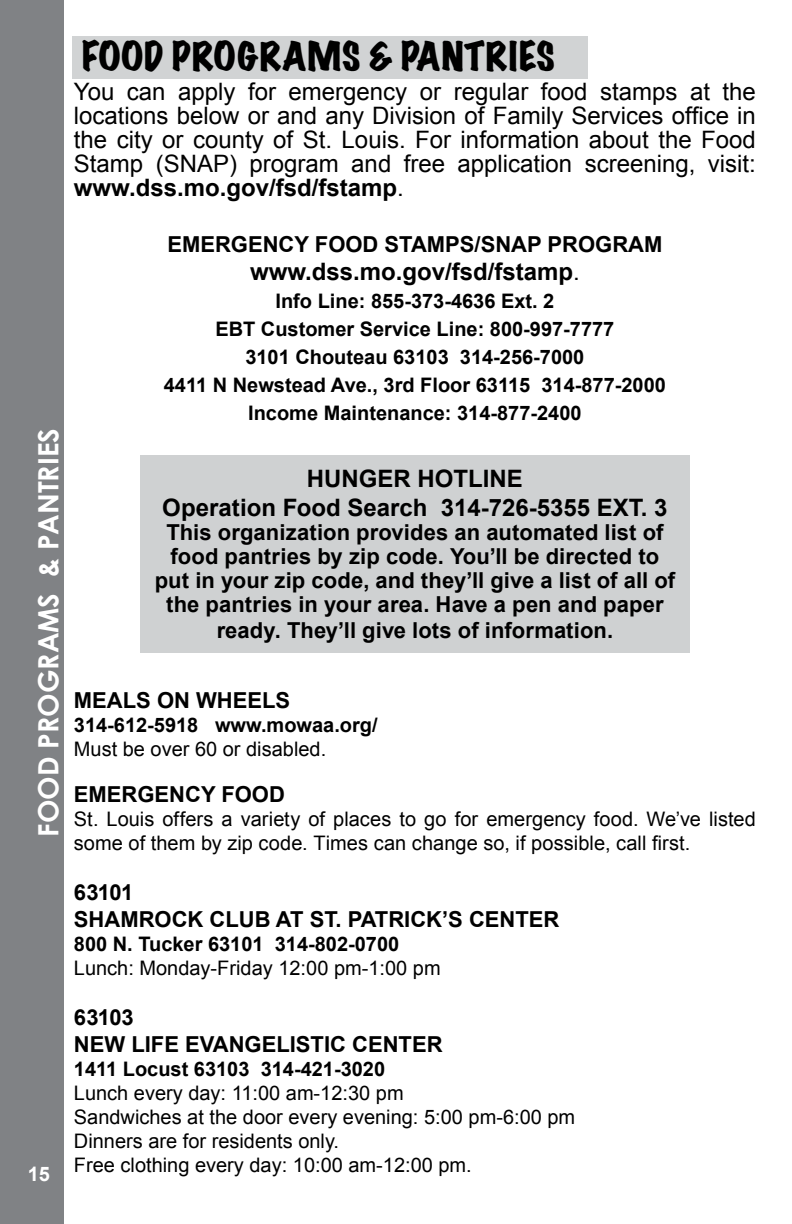
<style>
.page{position:relative;width:792px;height:1224px;background:#fff}
.page>*{position:absolute;margin:0;border:0;box-sizing:border-box;transform-origin:0 0}
.t1{font:expanded 36px "Marker Felt";letter-spacing:.03em;color:#000}
.t2{font:700 28px "Century Gothic";color:#fff}
.t3{font:24px/24px "Arial";color:#000;text-align:justify}
.t4{font:700 24px/28.8px "Arial";color:#000;text-align:center}
.t5{font:700 22px/24px "Arial";color:#000}
.t6{font:20px/24px "Arial";color:#000}
.t7{font:700 20px/28px "Arial";color:#000;text-align:center}
.t8{font:700 20px "Arial";color:#fff}
.s1{font-weight:700}
.s2{font-weight:400}
</style>
<div class="page">
<div style="left:0;top:0;width:63px;height:1224px;background:#808285"></div>
<div style="left:72px;top:36px;width:515px;height:43px;background:#d1d3d4"></div>
<div style="left:140px;top:455px;width:550px;height:197px;background:#cfd1d2"></div>
<p class="t2" style="left:31px;top:837px;width:410px;rotate:-90deg">FOOD PROGRAMS &amp; PANTRIES</p>
<p class="t8" style="left:28px;top:1160px;width:24px">15</p>
<h1 class="t1" style="left:82px;top:28px;width:474px">FOOD PROGRAMS &amp; PANTRIES</h1>
<p class="t3" style="left:74px;top:80px;width:684px">You can apply for emergency or regular food stamps at the locations below or and any Division of Family Services office in the city or county of St. Louis. For information about the Food Stamp (SNAP) program and free application screening, visit: <span class="s1">www.dss.mo.gov/fsd/fstamp</span>.</p>
<p class="t5" style="left:167px;top:233px;width:497px">EMERGENCY FOOD STAMPS/SNAP PROGRAM</p>
<p class="t4" style="left:250px;top:258px;width:331px">www.dss.mo.gov/fsd/fstamp<span class="s2">.</span></p>
<p class="t7" style="left:164px;top:288px;width:504px">Info Line: 855-373-4636 Ext. 2<br>EBT Customer Service Line: 800-997-7777<br>3101 Chouteau 63103 314-256-7000<br>4411 N Newstead Ave., 3rd Floor 63115 314-877-2000<br>Income Maintenance: 314-877-2400</p>
<p class="t4" style="left:162px;top:465px;width:507px">HUNGER HOTLINE<br>Operation Food Search 314-726-5355 ext. 3</p>
<p class="t5" style="left:155px;top:521px;width:522px;text-align:center">This organization provides an automated list of food pantries by zip code. You’ll be directed to put in your zip code, and they’ll give a list of all of the pantries in your area. Have a pen and paper</p>
<p class="t5" style="left:217px;top:619px;width:398px">ready. They’ll give lots of information.</p>
<p class="t5" style="left:74px;top:689px;width:218px">MEALS ON WHEELS</p>
<p class="t7" style="left:74px;top:712px;width:305px">314-612-5918 www.mowaa.org/</p>
<p class="t6" style="left:74px;top:737px;width:254px">Must be over 60 or disabled.</p>
<p class="t5" style="left:74px;top:783px;width:213px">EMERGENCY FOOD</p>
<p class="t6" style="left:74px;top:807px;width:683px">St. Louis offers a variety of places to go for emergency food. We’ve listed some of them by zip code. Times can change so, if possible, call first.</p>
<p class="t5" style="left:74px;top:880px;width:61px;line-height:26.4px">63101<br>Shamrock</p>
<p class="t5" style="left:210px;top:908px;width:32px">Club</p>
<p class="t5" style="left:276px;top:908px;width:100px">at St. Patrick</p>
<p class="t5" style="left:442px;top:908px;width:59px">’s Center</p>
<p class="t7" style="left:74px;top:930px;width:327px">800 N. Tucker 63101 314-802-0700</p>
<p class="t6" style="left:74px;top:956px;width:368px">Lunch: Monday-Friday 12:00 pm-1:00 pm</p>
<p class="t5" style="left:74px;top:1005px;width:83px;line-height:26.4px">63103<br>New Life</p>
<p class="t5" style="left:185px;top:1033px;width:29px">Evangelistic</p>
<p class="t5" style="left:352px;top:1033px;width:32px">Center</p>
<p class="t7" style="left:74px;top:1055px;width:313px">1411 Locust 63103 314-421-3020</p>
<p class="t6" style="left:74px;top:1081px;width:503px">Lunch every day: 11:00 am-12:30 pm<br>Sandwiches at the door every evening: 5:00 pm-6:00 pm Dinners are for residents only.<br>Free clothing every day: 10:00 am-12:00 pm.</p>
</div>
